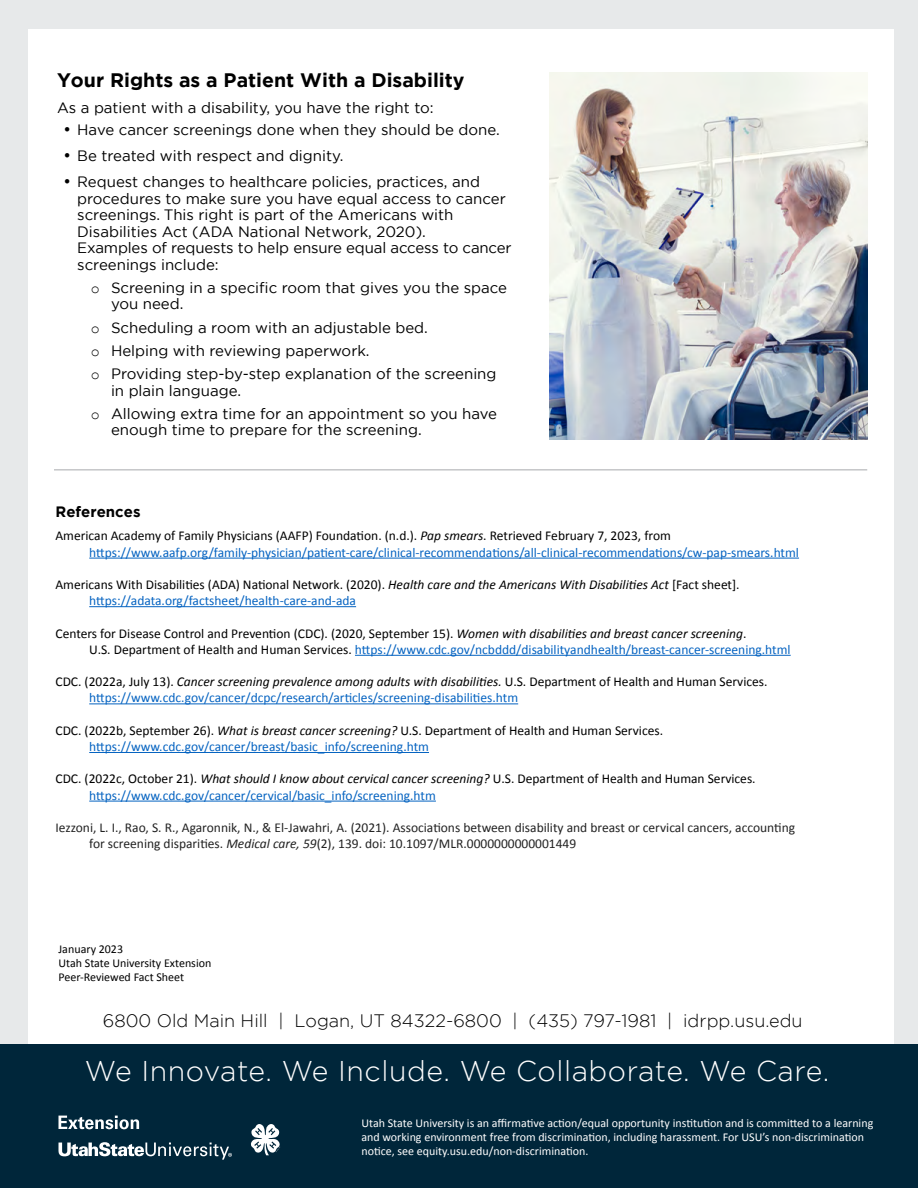
<style>
.page{position:relative;width:918px;height:1188px;background:#e7e9ea}
.page>*{position:absolute;margin:0;border:0;box-sizing:border-box;transform-origin:0 0}
.t1{font:300 28.5px "Gotham";letter-spacing:.02em;color:#fff}
.t2{font:700 19.5px "Gotham";color:#000}
.t3{font:300 18px "Gotham";color:#000}
.t4{font:15px/16.5px "Gotham";color:#000}
.t5{font:700 15px "Gotham";color:#000}
.t6{font:13.5px/16.2px "Calibri";color:#000}
.t7{font:13.5px/16.2px "Calibri";color:#0563c1}
.t8{font:13.5px/16.2px "Calibri";color:#222}
.t9{font:12px/14.4px "Calibri";color:#fff}
.t10{font:12px/14.4px "Calibri";color:#000}
.s1{font-family:"Courier New"}
.s2{color:#000}
.s3{font-style:italic;color:#000}
.s4{font-style:italic}
.s5{color:#0563c1}
</style>
<div class="page">
<div style="left:28px;top:30px;width:865px;height:1128px;background:#fff"></div>
<div style="left:0;top:1044px;width:918px;height:144px;background:#00263a"></div>
<img style="left:550px;top:72px;width:317px;height:368px">
<svg style="left:58px;top:1116px;width:81px;height:13px"></svg>
<svg style="left:251px;top:1124px;width:29px;height:31px"></svg>
<svg style="left:58px;top:1142px;width:174px;height:18px"></svg>
<hr style="left:54px;top:469px;width:813px;height:1px;background:#a7a9ac">
<hr style="left:89px;top:558px;width:710px;height:1px;background:#0563c1">
<hr style="left:89px;top:606px;width:267px;height:1px;background:#0563c1">
<hr style="left:355px;top:655px;width:436px;height:1px;background:#0563c1">
<hr style="left:89px;top:703px;width:429px;height:1px;background:#0563c1">
<hr style="left:89px;top:752px;width:340px;height:1px;background:#0563c1">
<hr style="left:89px;top:801px;width:347px;height:1px;background:#0563c1">
<h2 class="t2" style="left:57px;top:68px;width:409px">Your Rights as a Patient With a Disability</h2>
<p class="t4" style="left:57px;top:99px;width:378px">As a patient with a disability, you have the right to:</p>
<p class="t4" style="left:64px;top:121px;width:438px">• Have cancer screenings done when they should be done.</p>
<p class="t4" style="left:64px;top:147px;width:281px">• Be treated with respect and dignity.</p>
<p class="t4" style="left:77px;top:173px;width:436px;text-indent:-14px">• Request changes to healthcare policies, practices, and procedures to make sure you have equal access to cancer screenings. This right is part of the Americans with Disabilities Act (ADA National Network, 2020).<br>Examples of requests to help ensure equal access to cancer screenings include:</p>
<p class="t4" style="left:111px;top:279px;width:398px;text-indent:-20px"><span class="s1">o</span> Screening in a specific room that gives you the space you need.</p>
<p class="t4" style="left:91px;top:316px;width:407px;line-height:23.2px"><span class="s1">o</span> Scheduling a room with an adjustable bed.<br><span class="s1">o</span> Helping with reviewing paperwork.<br><span class="s1">o</span> Providing step-by-step explanation of the screening</p>
<p class="t4" style="left:91px;top:379px;width:408px;line-height:23.2px;text-indent:20px">in plain language.<br><span class="s1">o</span> Allowing extra time for an appointment so you have</p>
<p class="t4" style="left:111px;top:422px;width:312px">enough time to prepare for the screening.</p>
<p class="t5" style="left:56px;top:503px;width:87px">References</p>
<p class="t7" style="left:89px;top:527px;width:711px;text-indent:-34px"><span class="s2">American Academy of Family Physicians (AAFP) Foundation. (n.d.).</span> <span class="s3">Pap smears</span><span class="s2">. Retrieved February 7, 2023, from </span>https://www.aafp.org/family-physician/patient-care/clinical-recommendations/all-clinical-recommendations/cw-pap-smears.html</p>
<p class="t6" style="left:89px;top:576px;width:652px;text-indent:-34px">Americans With Disabilities (ADA) National Network. (2020). <span class="s4">Health care and the Americans With Disabilities Act</span> [Fact sheet]. <span class="s5">https://adata.org/factsheet/health-care-and-ada</span></p>
<p class="t6" style="left:89px;top:625px;width:703px;text-indent:-34px">Centers for Disease Control and Prevention (CDC). (2020, September 15). <span class="s4">Women with disabilities and breast cancer screening</span>.<br>U.S. Department of Health and Human Services. <span class="s5">https://www.cdc.gov/ncbddd/disabilityandhealth/breast-cancer-screening.html</span></p>
<p class="t7" style="left:89px;top:673px;width:680px;text-indent:-34px"><span class="s2">CDC. (2022a, July 13).</span> <span class="s3">Cancer screening prevalence among adults with disabilities.</span> <span class="s2">U.S. Department of Health and Human Services. </span>https://www.cdc.gov/cancer/dcpc/research/articles/screening-disabilities.htm</p>
<p class="t6" style="left:89px;top:722px;width:575px;text-indent:-34px">CDC. (2022b, September 26). <span class="s4">What is breast cancer screening?</span> U.S. Department of Health and Human Services. <span class="s5">https://www.cdc.gov/cancer/breast/basic_info/screening.htm</span></p>
<p class="t6" style="left:89px;top:770px;width:668px;text-indent:-34px">CDC. (2022c, October 21). <span class="s4">What should I know about cervical cancer screening?</span> U.S. Department of Health and Human Services. <span class="s5">https://www.cdc.gov/cancer/cervical/basic_info/screening.htm</span></p>
<p class="t8" style="left:89px;top:819px;width:707px;text-indent:-34px">Iezzoni, L. I., Rao, S. R., Agaronnik, N., &amp; El-Jawahri, A. (2021). Associations between disability and breast or cervical cancers, accounting for screening disparities. <span class="s4">Medical care, 59</span>(2), 139. doi: 10.1097/MLR.0000000000001449</p>
<p class="t10" style="left:58px;top:941px;width:154px">January 2023<br>Utah State University Extension<br>Peer-Reviewed Fact Sheet</p>
<h3 class="t3" style="left:103px;top:1011px;width:701px">6800 Old Main Hill | Logan, UT 84322-6800 | (435) 797-1981 | idrpp.usu.edu</h3>
<h1 class="t1" style="left:85px;top:1055px;width:746px">We Innovate. We Include. We Collaborate. We Care.</h1>
<p class="t9" style="left:361px;top:1115px;width:513px">Utah State University is an affirmative action/equal opportunity institution and is committed to a learning and working environment free from discrimination, including harassment. For USU’s non-discrimination notice, see equity.usu.edu/non-discrimination.</p>
</div>
